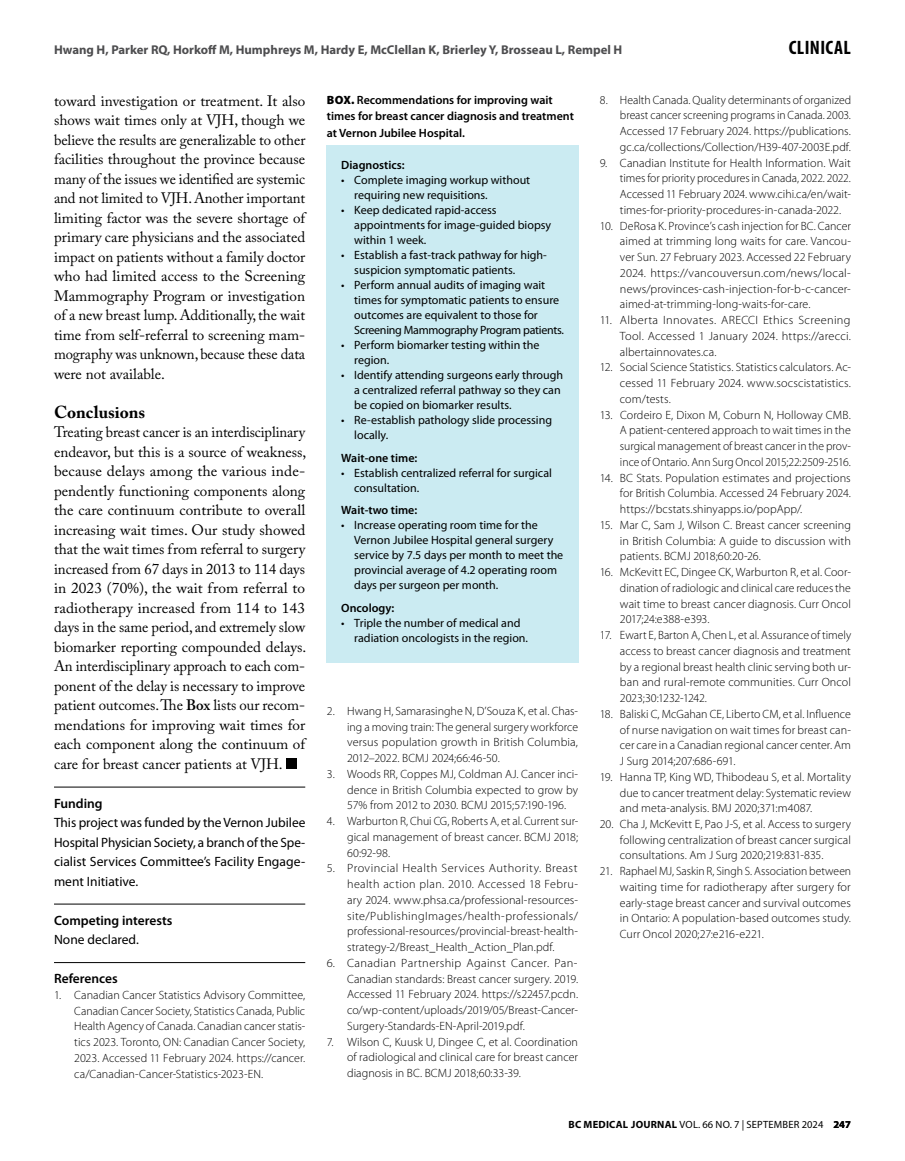
<style>
.page{position:relative;width:905px;height:1161px;background:#fff}
.page>*{position:absolute;margin:0;border:0;box-sizing:border-box;transform-origin:0 0}
.t1{font:700 condensed 19.5px "Myriad Pro";letter-spacing:.02em;color:#000}
.t2{font:700 17.25px "Adobe Caslon Pro";color:#000}
.t3{font:15px/19.5px "Adobe Caslon Pro";color:#000;text-align:justify}
.t4{font:13.5px/19.5px "Myriad Pro";color:#000;text-align:justify}
.t5{font:600 13.5px "Myriad Pro";color:#000}
.t6{font:700 12.75px "Myriad Pro";color:#4d4d4f}
.t7{font:300 12px/15.8px "Myriad Pro";letter-spacing:.005em;color:#000;text-align:justify}
.t8{font:12px/15px "Myriad Pro";color:#000}
.t9{font:600 12px/16.5px "Myriad Pro";color:#000}
.t10{font:10.5px "Myriad Pro";letter-spacing:.02em;color:#000}
.s1{font-weight:600}
.s2{font-weight:900}
.s3{font-weight:700}
</style>
<div class="page">
<hr style="left:54px;top:787px;width:251px;height:1px;background:#000">
<hr style="left:54px;top:904px;width:251px;height:1px;background:#000">
<hr style="left:54px;top:962px;width:251px;height:1px;background:#000">
<div style="left:286px;top:758px;width:10px;height:11px;background:#000"></div>
<div style="left:327px;top:145px;width:252px;height:518px;background:#cbebf2"></div>
<p class="t6" style="left:54px;top:43px;width:569px">Hwang H, Parker RQ, Horkoff M, Humphreys M, Hardy E, McClellan K, Brierley Y, Brosseau L, Rempel H</p>
<h1 class="t1" style="left:788px;top:37px;width:63px">CLINICAL</h1>
<p class="t3" style="left:54px;top:91px;width:253px">toward investigation or treatment. It also shows wait times only at VJH, though we believe the results are generalizable to other facilities throughout the province because many of the issues we identified are systemic and not limited to VJH. Another important limiting factor was the severe shortage of primary care physicians and the associated impact on patients without a family doctor who had limited access to the Screening Mammography Program or investigation of a new breast lump. Additionally, the wait time from self-referral to screening mam&shy;mography was unknown, because these data were not available.</p>
<h2 class="t2" style="left:54px;top:401px;width:93px">Conclusions</h2>
<p class="t3" style="left:54px;top:422px;width:254px">Treating breast cancer is an interdisciplinary endeavor, but this is a source of weakness, because delays among the various inde&shy;pendently functioning components along the care continuum contribute to overall increasing wait times. Our study showed that the wait times from referral to surgery increased from 67 days in 2013 to 114 days in 2023 (70%), the wait from referral to radiotherapy increased from 114 to 143 days in the same period, and extremely slow biomarker reporting compounded delays.<br>An interdisciplinary approach to each com&shy;ponent of the delay is necessary to improve patient outcomes. The <span class="s1">Box</span> lists our recom&shy;mendations for improving wait times for each component along the continuum of care for breast cancer patients at VJH.</p>
<p class="t5" style="left:54px;top:796px;width:50px">Funding</p>
<p class="t4" style="left:54px;top:813px;width:253px">This project was funded by the Vernon Jubilee Hospital Physician Society, a branch of the Spe&shy;cialist Services Committee’s Facility Engage&shy;ment Initiative.</p>
<p class="t5" style="left:54px;top:913px;width:120px">Competing interests</p>
<p class="t4" style="left:54px;top:930px;width:86px">None declared.</p>
<p class="t5" style="left:54px;top:971px;width:65px">References</p>
<p class="t7" style="left:74px;top:987px;width:232px;text-indent:-20px">1. Canadian Cancer Statistics Advisory Committee, Canadian Cancer Society, Statistics Canada, Public Health Agency of Canada. Canadian cancer statis&shy;tics 2023. Toronto, ON: Canadian Cancer Society, 2023. Accessed 11 February 2024. https://cancer. ca/Canadian-Cancer-Statistics-2023-EN.</p>
<p class="t9" style="left:327px;top:91px;width:248px"><span class="s2">BOX.</span> Recommendations for improving wait times for breast cancer diagnosis and treatment at Vernon Jubilee Hospital.</p>
<p class="t7" style="left:620px;top:92px;width:233px;text-indent:-20px">8. Health Canada. Quality determinants of organized breast cancer screening programs in Canada. 2003.<br>Accessed 17 February 2024. https://publications. gc.ca/collections/Collection/H39-407-2003E.pdf.</p>
<p class="t7" style="left:620px;top:155px;width:232px;text-indent:-20px">9. Canadian Institute for Health Information. Wait times for priority procedures in Canada, 2022. 2022.<br>Accessed 11 February 2024. www.cihi.ca/en/wait&shy;times-for-priority-procedures-in-canada-2022.</p>
<p class="t7" style="left:620px;top:218px;width:232px;text-indent:-20px">10. DeRosa K. Province’s cash injection for BC. Cancer aimed at trimming long waits for care. Vancou&shy;ver Sun. 27 February 2023. Accessed 22 February 2024. https://vancouversun.com/news/local&shy;news/provinces-cash-injection-for-b-c-cancer&shy;aimed-at-trimming-long-waits-for-care.</p>
<p class="t7" style="left:620px;top:312px;width:232px;text-indent:-20px">11. Alberta Innovates. ARECCI Ethics Screening Tool. Accessed 1 January 2024. https://arecci. albertainnovates.ca.</p>
<p class="t7" style="left:620px;top:360px;width:232px;text-indent:-20px">12. Social Science Statistics. Statistics calculators. Ac&shy;cessed 11 February 2024. www.socscistatistics. com/tests.</p>
<p class="t7" style="left:620px;top:407px;width:232px;text-indent:-20px">13. Cordeiro E, Dixon M, Coburn N, Holloway CMB.<br>A patient-centered approach to wait times in the surgical management of breast cancer in the prov&shy;ince of Ontario. Ann Surg Oncol 2015;22:2509-2516.</p>
<p class="t7" style="left:620px;top:470px;width:232px;text-indent:-20px">14. BC Stats. Population estimates and projections for British Columbia. Accessed 24 February 2024. https://bcstats.shinyapps.io/popApp/.</p>
<p class="t7" style="left:620px;top:517px;width:232px;text-indent:-20px">15. Mar C, Sam J, Wilson C. Breast cancer screening in British Columbia: A guide to discussion with patients. BCMJ 2018;60:20-26.</p>
<p class="t7" style="left:620px;top:564px;width:232px;text-indent:-20px">16. McKevitt EC, Dingee CK, Warburton R, et al. Coor&shy;dination of radiologic and clinical care reduces the wait time to breast cancer diagnosis. Curr Oncol 2017;24:e388-e393.</p>
<p class="t7" style="left:620px;top:627px;width:233px;text-indent:-20px">17. Ewart E, Barton A, Chen L, et al. Assurance of timely access to breast cancer diagnosis and treatment by a regional breast health clinic serving both ur&shy;ban and rural-remote communities. Curr Oncol 2023;30:1232-1242.</p>
<p class="t7" style="left:620px;top:706px;width:232px;text-indent:-20px">18. Baliski C, McGahan CE, Liberto CM, et al. Influence of nurse navigation on wait times for breast can&shy;cer care in a Canadian regional cancer center. Am J Surg 2014;207:686-691.</p>
<p class="t7" style="left:620px;top:769px;width:232px;text-indent:-20px">19. Hanna TP, King WD, Thibodeau S, et al. Mortality due to cancer treatment delay: Systematic review and meta-analysis. BMJ 2020;371:m4087.</p>
<p class="t7" style="left:620px;top:816px;width:232px;text-indent:-20px">20. Cha J, McKevitt E, Pao J-S, et al. Access to surgery following centralization of breast cancer surgical consultations. Am J Surg 2020;219:831-835.</p>
<p class="t7" style="left:620px;top:864px;width:233px;text-indent:-20px">21. Raphael MJ, Saskin R, Singh S. Association between waiting time for radiotherapy after surgery for early-stage breast cancer and survival outcomes in Ontario: A population-based outcomes study.<br>Curr Oncol 2020;27:e216-e221.</p>
<p class="t9" style="left:341px;top:157px;width:65px">Diagnostics:</p>
<p class="t8" style="left:354px;top:173px;width:177px;text-indent:-13px">• Complete imaging workup without requiring new requisitions.</p>
<p class="t8" style="left:354px;top:203px;width:198px;text-indent:-13px">• Keep dedicated rapid-access appointments for image-guided biopsy within 1 week.</p>
<p class="t8" style="left:354px;top:248px;width:194px;text-indent:-13px">• Establish a fast-track pathway for high&shy;suspicion symptomatic patients.</p>
<p class="t8" style="left:354px;top:278px;width:211px;text-indent:-13px">• Perform annual audits of imaging wait times for symptomatic patients to ensure outcomes are equivalent to those for Screening Mammography Program patients.</p>
<p class="t8" style="left:354px;top:338px;width:187px;text-indent:-13px">• Perform biomarker testing within the region.</p>
<p class="t8" style="left:354px;top:368px;width:210px;text-indent:-13px">• Identify attending surgeons early through a centralized referral pathway so they can be copied on biomarker results.</p>
<p class="t8" style="left:354px;top:413px;width:199px;text-indent:-13px">• Re-establish pathology slide processing locally.</p>
<p class="t9" style="left:341px;top:450px;width:78px">Wait-one time:</p>
<p class="t8" style="left:354px;top:465px;width:199px;text-indent:-13px">• Establish centralized referral for surgical consultation.</p>
<p class="t9" style="left:341px;top:502px;width:77px">Wait-two time:</p>
<p class="t8" style="left:354px;top:518px;width:210px;text-indent:-13px">• Increase operating room time for the Vernon Jubilee Hospital general surgery service by 7.5 days per month to meet the provincial average of 4.2 operating room days per surgeon per month.</p>
<p class="t9" style="left:341px;top:600px;width:55px">Oncology:</p>
<p class="t8" style="left:354px;top:615px;width:175px;text-indent:-13px">• Triple the number of medical and radiation oncologists in the region.</p>
<p class="t7" style="left:347px;top:703px;width:232px;text-indent:-20px">2. Hwang H, Samarasinghe N, D’Souza K, et al. Chas&shy;ing a moving train: The general surgery workforce versus population growth in British Columbia, 2012–2022. BCMJ 2024;66:46-50.</p>
<p class="t7" style="left:347px;top:766px;width:232px;text-indent:-20px">3. Woods RR, Coppes MJ, Coldman AJ. Cancer inci&shy;dence in British Columbia expected to grow by 57% from 2012 to 2030. BCMJ 2015;57:190-196.</p>
<p class="t7" style="left:347px;top:814px;width:233px;text-indent:-20px">4. Warburton R, Chui CG, Roberts A, et al. Current sur&shy;gical management of breast cancer. BCMJ 2018; 60:92-98.</p>
<p class="t7" style="left:347px;top:861px;width:232px;text-indent:-20px">5. Provincial Health Services Authority. Breast health action plan. 2010. Accessed 18 Febru&shy;ary 2024. www.phsa.ca/professional-resources&shy;site/PublishingImages/health-professionals/ professional-resources/provincial-breast-health&shy;strategy-2/Breast_Health_Action_Plan.pdf.</p>
<p class="t7" style="left:347px;top:955px;width:232px;text-indent:-20px">6. Canadian Partnership Against Cancer. Pan-Canadian standards: Breast cancer surgery. 2019.<br>Accessed 11 February 2024. https://s22457.pcdn. co/wp-content/uploads/2019/05/Breast-Cancer-Surgery-Standards-EN-April-2019.pdf.</p>
<p class="t7" style="left:347px;top:1034px;width:232px;text-indent:-20px">7. Wilson C, Kuusk U, Dingee C, et al. Coordination of radiological and clinical care for breast cancer diagnosis in BC. BCMJ 2018;60:33-39.</p>
<p class="t10" style="left:568px;top:1119px;width:284px"><span class="s3">BC MEDICAL JOURNAL</span> VOL. 66 NO. 7 | SEPTEMBER 2024 <span class="s3">247</span></p>
</div>
